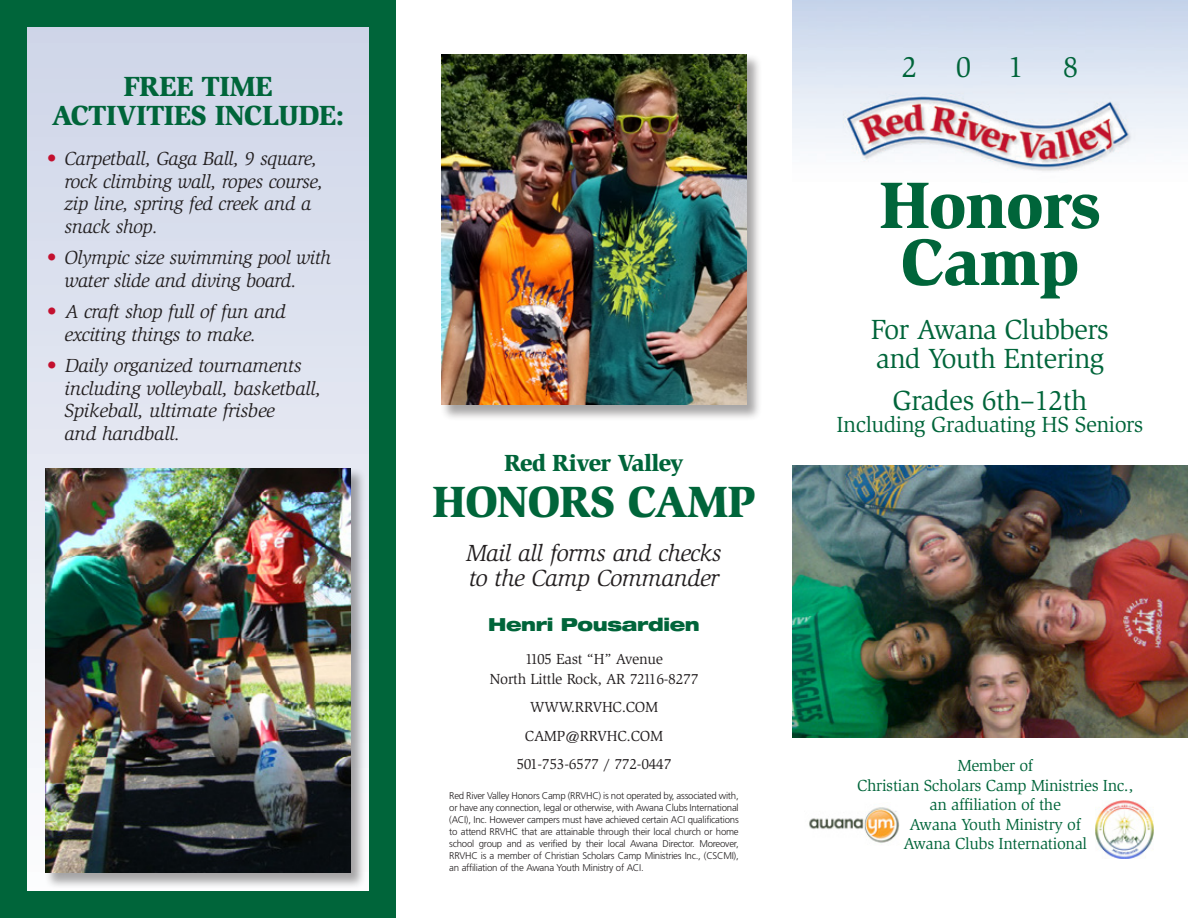
<style>
.page{position:relative;width:1188px;height:918px;background:#fff}
.page>*{position:absolute;margin:0;border:0;box-sizing:border-box;transform-origin:0 0}
.t1{font:900 67.5px "Slimbach";letter-spacing:-.02em;color:#00653a}
.t2{font:900 45px "Slimbach";letter-spacing:-.02em;color:#00653a}
.t3{font:30px "Slimbach";color:#00653a}
.t4{font:28.5px/28.5px "Slimbach";letter-spacing:-.02em;color:#00653a}
.t5{font:900 28.5px/28.5px "Slimbach";letter-spacing:-.02em;color:#00653a;text-align:center}
.t6{font:italic 24px/25.5px "Slimbach";letter-spacing:-.025em;color:#231f20}
.t7{font:900 24px "Slimbach";letter-spacing:-.03em;color:#00653a}
.t8{font:22.5px "Slimbach";letter-spacing:-.02em;color:#00653a}
.t9{font:italic 19.5px/22.5px "Slimbach";letter-spacing:-.02em;color:#231f20}
.t10{font:900 expanded 18px "Helvetica Neue";letter-spacing:-.02em;color:#00653a}
.t11{font:16.5px/19.5px "Slimbach";letter-spacing:-.02em;color:#00653a;text-align:center}
.t12{font:15px/19.5px "Slimbach";letter-spacing:-.02em;color:#231f20;text-align:center}
.t13{font:300 9.75px/12px "Frutiger";letter-spacing:-.025em;color:#231f20;text-align:justify}
.s1{color:#c3102f}
</style>
<div class="page">
<img style="left:792px;top:0;width:396px;height:859px">
<div style="left:440px;top:53px;width:323px;height:368px;background:#231f20;opacity:.4"></div>
<img style="left:441px;top:54px;width:306px;height:351px">
<div style="left:0;top:0;width:396px;height:918px;background:linear-gradient(to bottom,#cdd3e7,#fdfdfe)"></div>
<div style="left:44px;top:467px;width:323px;height:422px;background:#231f20;opacity:.4"></div>
<img style="left:45px;top:468px;width:306px;height:405px">
<div style="left:369px;top:0;width:27px;height:918px;background:#00653a"></div>
<div style="left:0;top:0;width:27px;height:918px;background:#00653a"></div>
<div style="left:0;top:0;width:396px;height:27px;background:#00653a"></div>
<div style="left:0;top:891px;width:396px;height:27px;background:#00653a"></div>
<img style="left:1095px;top:800px;width:59px;height:58px">
<img style="left:792px;top:466px;width:396px;height:271px">
<img style="left:805px;top:803px;width:99px;height:44px">
<p class="t5" style="left:52px;top:72px;width:294px">FREE TIME<br>ACTIVITIES INCLUDE:</p>
<p class="t9" style="left:64px;top:148px;width:260px;text-indent:-18px"><span class="s1">•</span> Carpetball, Gaga Ball, 9 square, rock climbing wall, ropes course, zip line, spring fed creek and a snack shop.</p>
<p class="t9" style="left:64px;top:247px;width:268px;text-indent:-18px"><span class="s1">•</span> Olympic size swimming pool with water slide and diving board.</p>
<p class="t9" style="left:46px;top:301px;width:241px;text-align:center"><span class="s1">•</span> A craft shop full of fun and exciting things to make.</p>
<p class="t9" style="left:64px;top:355px;width:258px;text-indent:-18px"><span class="s1">•</span> Daily organized tournaments including volleyball, basketball,<br>Spikeball, ultimate frisbee<br>and handball.</p>
<p class="t7" style="left:504px;top:447px;width:181px">Red River Valley</p>
<p class="t2" style="left:432px;top:474px;width:325px">HONORS CAMP</p>
<p class="t6" style="left:466px;top:540px;width:257px">Mail all forms and checks to the Camp Commander</p>
<p class="t10" style="left:488px;top:613px;width:213px">Henri Pousardien</p>
<p class="t12" style="left:490px;top:649px;width:210px">1105 East “H” Avenue<br>North Little Rock, AR 72116-8277</p>
<p class="t12" style="left:530px;top:697px;width:130px">WWW.RRVHC.COM</p>
<p class="t12" style="left:525px;top:726px;width:140px">CAMP@RRVHC.COM</p>
<p class="t12" style="left:517px;top:754px;width:157px">501-753-6577 / 772-0447</p>
<p class="t13" style="left:449px;top:790px;width:291px">Red River Valley Honors Camp (RRVHC) is not operated by, associated with, or have any connection, legal or otherwise, with Awana Clubs International (ACI), Inc. However campers must have achieved certain ACI qualifications to attend RRVHC that are attainable through their local church or home school group and as verified by their local Awana Director. Moreover, RRVHC is a member of Christian Scholars Camp Ministries Inc., (CSCMI), an affiliation of the Awana Youth Ministry of ACI.</p>
<p class="t3" style="left:902px;top:49px;width:17px">2</p>
<p class="t3" style="left:956px;top:49px;width:69px">0 1</p>
<p class="t3" style="left:1063px;top:49px;width:17px">8</p>
<p class="t1" style="left:879px;top:163px;width:223px">Honors</p>
<p class="t1" style="left:901px;top:220px;width:180px">Camp</p>
<p class="t4" style="left:871px;top:315px;width:240px">For Awana Clubbers and Youth Entering</p>
<p class="t4" style="left:892px;top:386px;width:197px">Grades 6th–12th</p>
<p class="t8" style="left:837px;top:412px;width:308px">Including Graduating HS Seniors</p>
<p class="t11" style="left:957px;top:756px;width:77px">Member of</p>
<p class="t11" style="left:857px;top:776px;width:278px">Christian Scholars Camp Ministries Inc.,</p>
<p class="t11" style="left:910px;top:795px;width:173px">an affiliation of the<br>Awana Youth Ministry of</p>
<p class="t11" style="left:903px;top:834px;width:185px">Awana Clubs International</p>
</div>
